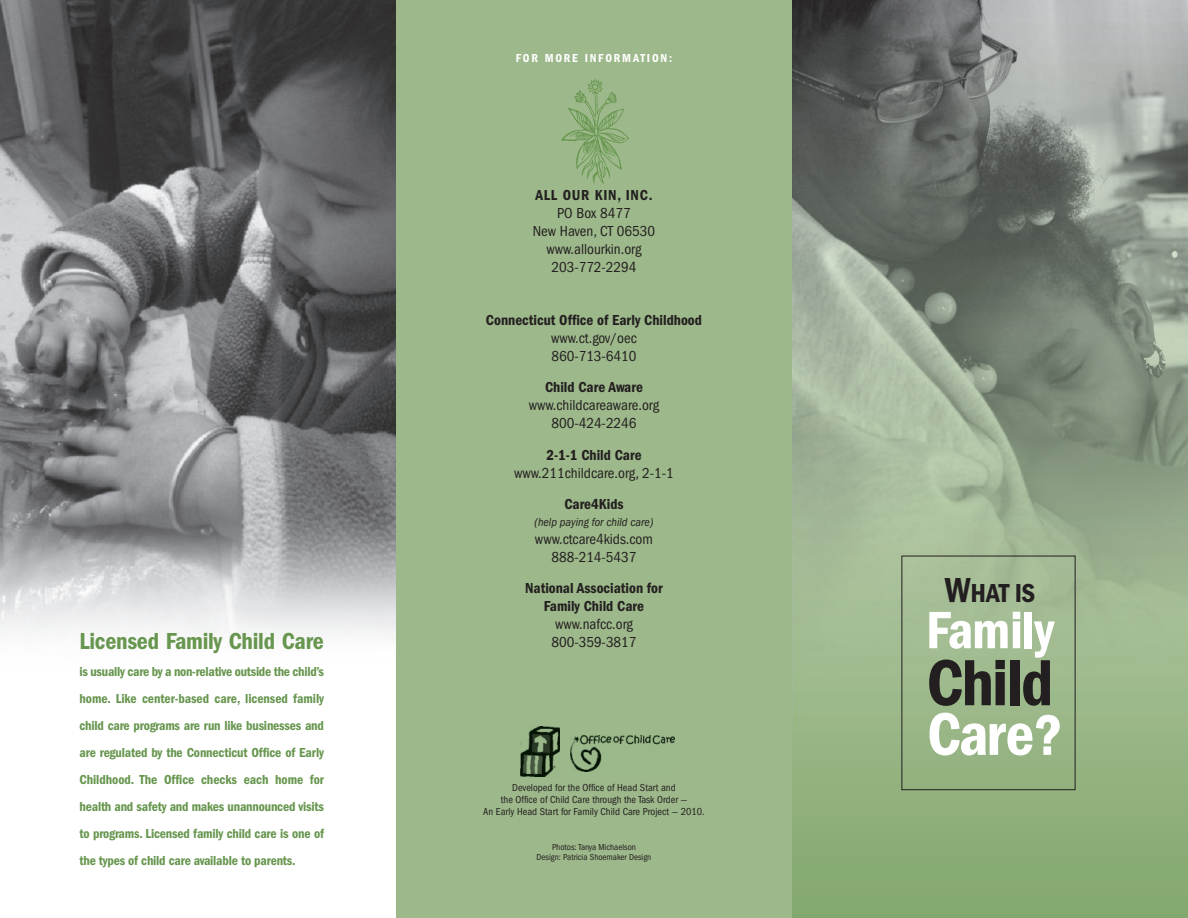
<style>
.page{position:relative;width:1188px;height:918px;background:#fff}
.page>*{position:absolute;margin:0;border:0;box-sizing:border-box;transform-origin:0 0}
.t1{font:600 condensed 67.5px "Franklin Gothic";letter-spacing:-.025em;color:#231f20}
.t2{font:600 condensed 62.4px "Franklin Gothic";color:#fff}
.t3{font:600 condensed 54.45px "Franklin Gothic";letter-spacing:-.025em;color:#fff}
.t4{font:600 condensed 27px "Franklin Gothic";color:#231f20}
.t5{font:600 condensed 24px "Franklin Gothic";letter-spacing:-.01em;color:#67964f}
.t6{font:condensed 15px/18px "Franklin Gothic";color:#231f20;text-align:center}
.t7{font:600 condensed 15px/18px "Franklin Gothic";color:#231f20;text-align:center}
.t8{font:600 condensed 15px "Franklin Gothic";letter-spacing:.05em;color:#231f20}
.t9{font:600 condensed 13.5px/27px "Franklin Gothic";letter-spacing:-.015em;color:#67964f;text-align:justify}
.t10{font:italic condensed 12px "Franklin Gothic";color:#231f20}
.t11{font:600 condensed 12px "Franklin Gothic";letter-spacing:.15em;color:#fff}
.t12{font:condensed 10.5px/12px "Franklin Gothic";color:#231f20;text-align:center}
.t13{font:condensed 9px/10.5px "Franklin Gothic";color:#231f20;text-align:center}
.s1{font-size:36px}
.s2{font-size:59.25px}
</style>
<div class="page">
<div style="left:396px;top:0;width:396px;height:918px;background:#9db88a"></div>
<img style="left:0;top:0;width:396px;height:635px">
<img style="left:562px;top:79px;width:67px;height:104px">
<img style="left:570px;top:736px;width:104px;height:35px">
<img style="left:520px;top:727px;width:40px;height:50px">
<img style="left:792px;top:730px;width:396px;height:188px">
<img style="left:792px;top:0;width:396px;height:730px">
<div style="left:902px;top:556px;width:174px;height:234px;border:1px solid #231f20"></div>
<h3 class="t5" style="left:80px;top:633px;width:246px">Licensed Family Child Care</h3>
<p class="t9" style="left:80px;top:659px;width:246px">is usually care by a non-relative outside the child’s home. Like center-based care, licensed family child care programs are run like businesses and are regulated by the Connecticut Office of Early Childhood. The Office checks each home for health and safety and makes unannounced visits to programs. Licensed family child care is one of the types of child care available to parents.</p>
<p class="t11" style="left:516px;top:54px;width:158px">FOR MORE INFORMATION:</p>
<p class="t8" style="left:535px;top:190px;width:119px">ALL OUR KIN, INC.</p>
<p class="t6" style="left:533px;top:205px;width:124px">PO Box 8477<br>New Haven, CT 06530 www.allourkin.org<br>203-772-2294</p>
<p class="t7" style="left:486px;top:312px;width:218px">Connecticut Office of Early Childhood</p>
<p class="t6" style="left:551px;top:330px;width:87px;text-align:left">www.ct.gov/oec<br>860-713-6410</p>
<p class="t7" style="left:545px;top:379px;width:99px">Child Care Aware</p>
<p class="t6" style="left:529px;top:397px;width:132px">www.childcareaware.org<br>800-424-2246</p>
<p class="t7" style="left:546px;top:447px;width:97px">2-1-1 Child Care</p>
<p class="t6" style="left:514px;top:465px;width:161px">www.211childcare.org, 2-1-1</p>
<p class="t7" style="left:564px;top:496px;width:61px">Care4Kids</p>
<p class="t10" style="left:534px;top:518px;width:121px">(help paying for child care)</p>
<p class="t6" style="left:535px;top:531px;width:120px">www.ctcare4kids.com<br>888-214-5437</p>
<p class="t7" style="left:525px;top:580px;width:139px">National Association for<br>Family Child Care</p>
<p class="t6" style="left:551px;top:616px;width:87px;text-align:left">www.nafcc.org<br>800-359-3817</p>
<p class="t12" style="left:483px;top:782px;width:223px">Developed for the Office of Head Start and<br>the Office of Child Care through the Task Order —<br>An Early Head Start for Family Child Care Project — 2010.</p>
<p class="t13" style="left:537px;top:842px;width:116px">Photos: Tanya Michaelson<br>Design: Patricia Shoemaker Design</p>
<h3 class="t4" style="left:945px;top:584px;width:92px"><span class="s1">W</span>HAT IS</h3>
<h3 class="t3" style="left:926px;top:612px;width:130px">Family</h3>
<h1 class="t1" style="left:927px;top:660px;width:128px">Child</h1>
<h2 class="t2" style="left:927px;top:713px;width:137px">Care<span class="s2">?</span></h2>
</div>
